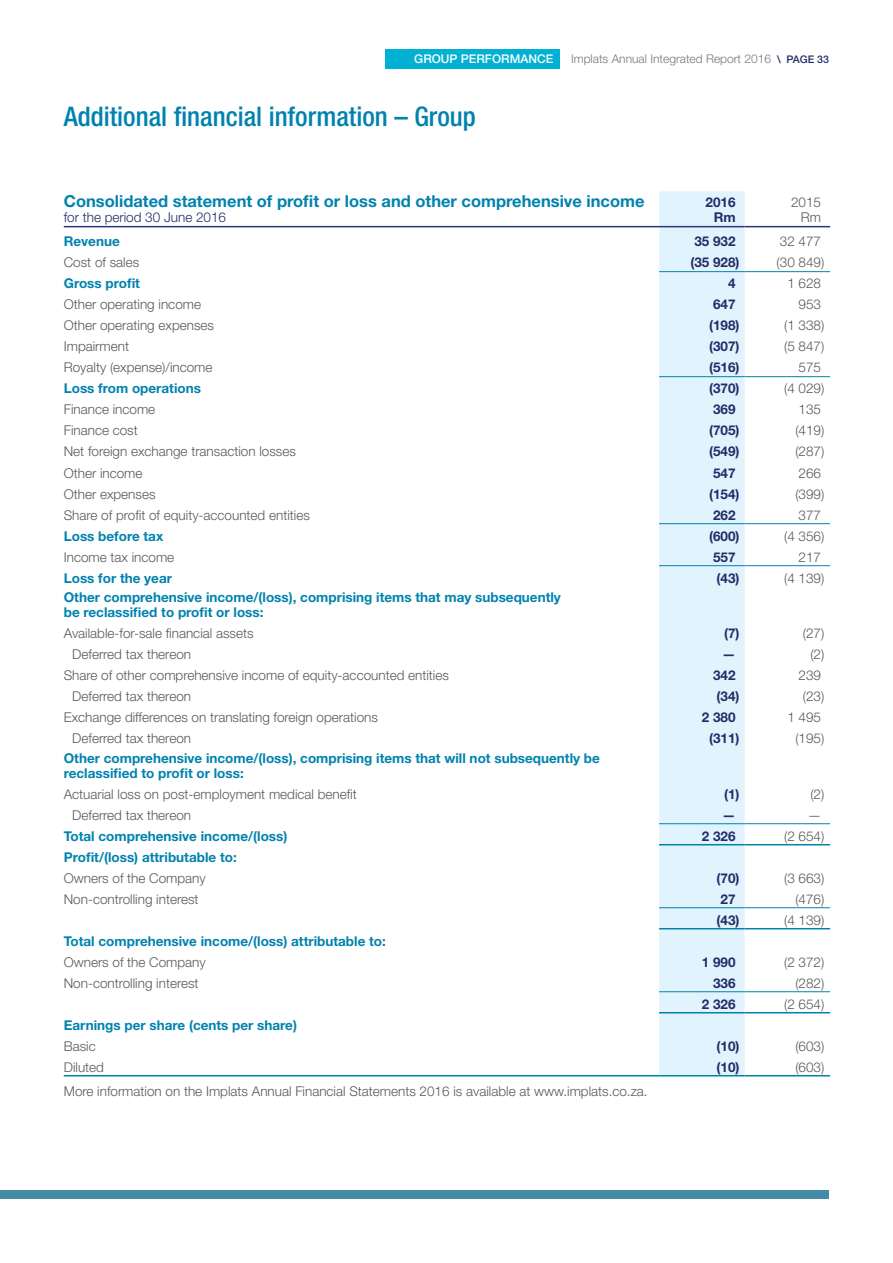
<style>
.page{position:relative;width:893px;height:1263px;background:#fff}
.page>*{position:absolute;margin:0;border:0;box-sizing:border-box;transform-origin:0 0}
.t1{font:500 condensed 27px "Helvetica Neue LT Std";color:#0082ae}
.t2{font:700 16.5px "Helvetica Neue LT Std";color:#0082ae}
.t3{font:300 13.5px/15px "Helvetica Neue LT Std";color:#58595b;text-align:right}
.t4{font:700 13.5px/21px "Helvetica Neue LT Std";color:#0082ae}
.t5{font:700 13.5px/15px "Helvetica Neue LT Std";color:#232c68;text-align:center}
.t6{font:300 13.5px "Helvetica Neue LT Std";color:#232c68}
.t7{font:300 12px "Helvetica Neue LT Std";color:#77787b}
.t8{font:500 12px "Helvetica Neue LT Std";color:#fff}
.s1{font-weight:500;font-size:10.5px;color:#232c68}
.s2{font-weight:300;color:#58595b}
</style>
<div class="page">
<div style="left:0;top:1191px;width:829px;height:8px;background:#468ba5"></div>
<div style="left:659px;top:191px;width:86px;height:884px;background:#e1f4fd"></div>
<hr style="left:64px;top:226px;width:595px;height:1px;background:#2a357a">
<hr style="left:659px;top:226px;width:86px;height:1px;background:#2a357a">
<hr style="left:745px;top:226px;width:85px;height:1px;background:#2a357a">
<hr style="left:659px;top:271px;width:86px;height:1px;background:#0082ae">
<hr style="left:745px;top:271px;width:85px;height:1px;background:#0082ae">
<hr style="left:659px;top:376px;width:86px;height:1px;background:#0082ae">
<hr style="left:745px;top:376px;width:85px;height:1px;background:#0082ae">
<hr style="left:659px;top:523px;width:86px;height:1px;background:#0082ae">
<hr style="left:745px;top:523px;width:85px;height:1px;background:#0082ae">
<hr style="left:659px;top:565px;width:86px;height:1px;background:#0082ae">
<hr style="left:745px;top:565px;width:85px;height:1px;background:#0082ae">
<hr style="left:659px;top:823px;width:86px;height:1px;background:#0082ae">
<hr style="left:745px;top:823px;width:85px;height:1px;background:#0082ae">
<hr style="left:659px;top:844px;width:86px;height:1px;background:#0082ae">
<hr style="left:745px;top:844px;width:85px;height:1px;background:#0082ae">
<hr style="left:659px;top:907px;width:86px;height:1px;background:#0082ae">
<hr style="left:745px;top:907px;width:85px;height:1px;background:#0082ae">
<hr style="left:659px;top:928px;width:86px;height:1px;background:#0082ae">
<hr style="left:745px;top:928px;width:85px;height:1px;background:#0082ae">
<hr style="left:659px;top:991px;width:86px;height:1px;background:#0082ae">
<hr style="left:745px;top:991px;width:85px;height:1px;background:#0082ae">
<hr style="left:659px;top:1012px;width:86px;height:1px;background:#0082ae">
<hr style="left:745px;top:1012px;width:85px;height:1px;background:#0082ae">
<hr style="left:64px;top:1075px;width:595px;height:1px;background:#0082ae">
<hr style="left:659px;top:1075px;width:86px;height:1px;background:#0082ae">
<hr style="left:745px;top:1075px;width:85px;height:1px;background:#0082ae">
<div style="left:385px;top:49px;width:175px;height:19px;background:#00b1d4"></div>
<p class="t8" style="left:414px;top:52px;width:140px">GROUP PERFORMANCE</p>
<p class="t7" style="left:571px;top:52px;width:259px">Implats Annual Integrated Report 2016 <span class="s1">\ PAGE 33</span></p>
<p class="t1" style="left:64px;top:100px;width:414px">Additional financial information – Group</p>
<p class="t2" style="left:64px;top:191px;width:582px">Consolidated statement of profit or loss and other comprehensive income</p>
<p class="t6" style="left:64px;top:209px;width:164px">for the period 30 June 2016</p>
<p class="t5" style="left:706px;top:195px;width:32px">2016<br>Rm</p>
<p class="t3" style="left:791px;top:195px;width:32px">2015<br>Rm</p>
<p class="t4" style="left:64px;top:231px;width:58px">Revenue</p>
<p class="t5" style="left:694px;top:234px;width:43px">35 932</p>
<p class="t3" style="left:780px;top:234px;width:43px">32 477</p>
<p class="t3" style="left:64px;top:255px;width:77px">Cost of sales</p>
<p class="t5" style="left:690px;top:255px;width:51px">(35 928)</p>
<p class="t3" style="left:777px;top:255px;width:49px">(30 849)</p>
<p class="t4" style="left:64px;top:273px;width:78px">Gross profit</p>
<p class="t5" style="left:728px;top:276px;width:9px">4</p>
<p class="t3" style="left:787px;top:276px;width:35px">1 628</p>
<p class="t3" style="left:64px;top:297px;width:139px">Other operating income</p>
<p class="t5" style="left:713px;top:297px;width:24px">647</p>
<p class="t3" style="left:799px;top:297px;width:24px">953</p>
<p class="t3" style="left:64px;top:318px;width:152px">Other operating expenses</p>
<p class="t5" style="left:709px;top:318px;width:32px">(198)</p>
<p class="t3" style="left:784px;top:318px;width:42px">(1 338)</p>
<p class="t3" style="left:64px;top:339px;width:67px">Impairment</p>
<p class="t5" style="left:709px;top:339px;width:32px">(307)</p>
<p class="t3" style="left:784px;top:339px;width:42px">(5 847)</p>
<p class="t3" style="left:64px;top:360px;width:150px">Royalty (expense)/income</p>
<p class="t5" style="left:709px;top:360px;width:32px">(516)</p>
<p class="t3" style="left:799px;top:360px;width:24px">575</p>
<p class="t4" style="left:64px;top:378px;width:139px">Loss from operations</p>
<p class="t5" style="left:709px;top:381px;width:32px">(370)</p>
<p class="t3" style="left:784px;top:381px;width:42px">(4 029)</p>
<p class="t3" style="left:64px;top:402px;width:93px">Finance income</p>
<p class="t5" style="left:713px;top:402px;width:24px">369</p>
<p class="t3" style="left:799px;top:402px;width:24px">135</p>
<p class="t3" style="left:64px;top:423px;width:76px">Finance cost</p>
<p class="t5" style="left:709px;top:423px;width:32px">(705)</p>
<p class="t3" style="left:795px;top:423px;width:31px">(419)</p>
<p class="t3" style="left:64px;top:444px;width:234px">Net foreign exchange transaction losses</p>
<p class="t5" style="left:709px;top:444px;width:32px">(549)</p>
<p class="t3" style="left:795px;top:444px;width:31px">(287)</p>
<p class="t3" style="left:64px;top:465px;width:80px">Other income</p>
<p class="t5" style="left:713px;top:465px;width:24px">547</p>
<p class="t3" style="left:799px;top:465px;width:24px">266</p>
<p class="t3" style="left:64px;top:486px;width:93px">Other expenses</p>
<p class="t5" style="left:709px;top:486px;width:32px">(154)</p>
<p class="t3" style="left:795px;top:486px;width:31px">(399)</p>
<p class="t3" style="left:64px;top:507px;width:248px">Share of profit of equity-accounted entities</p>
<p class="t5" style="left:713px;top:507px;width:24px">262</p>
<p class="t3" style="left:799px;top:507px;width:24px">377</p>
<p class="t4" style="left:64px;top:525px;width:101px">Loss before tax</p>
<p class="t5" style="left:709px;top:528px;width:32px">(600)</p>
<p class="t3" style="left:784px;top:528px;width:42px">(4 356)</p>
<p class="t3" style="left:64px;top:549px;width:112px">Income tax income</p>
<p class="t5" style="left:713px;top:549px;width:24px">557</p>
<p class="t3" style="left:799px;top:549px;width:24px">217</p>
<p class="t4" style="left:64px;top:567px;width:110px">Loss for the year</p>
<p class="t5" style="left:717px;top:570px;width:25px">(43)</p>
<p class="t3" style="left:784px;top:570px;width:42px">(4 139)</p>
<p class="t4" style="left:64px;top:589px;width:499px;line-height:15px">Other comprehensive income/(loss), comprising items that may subsequently be reclassified to profit or loss:</p>
<p class="t3" style="left:64px;top:625px;width:191px">Available-for-sale financial assets</p>
<p class="t5" style="left:724px;top:625px;width:17px">(7)</p>
<p class="t3" style="left:803px;top:625px;width:23px">(27)</p>
<p class="t3" style="left:72px;top:646px;width:120px">Deferred tax thereon</p>
<p class="t5" style="left:722px;top:646px;width:15px">—</p>
<p class="t3" style="left:810px;top:646px;width:16px">(2)</p>
<p class="t3" style="left:64px;top:667px;width:387px">Share of other comprehensive income of equity-accounted entities</p>
<p class="t5" style="left:713px;top:667px;width:24px">342</p>
<p class="t3" style="left:799px;top:667px;width:24px">239</p>
<p class="t3" style="left:72px;top:688px;width:120px">Deferred tax thereon</p>
<p class="t5" style="left:717px;top:688px;width:25px">(34)</p>
<p class="t3" style="left:803px;top:688px;width:23px">(23)</p>
<p class="t3" style="left:64px;top:709px;width:316px">Exchange differences on translating foreign operations</p>
<p class="t5" style="left:702px;top:709px;width:35px">2 380</p>
<p class="t3" style="left:787px;top:709px;width:35px">1 495</p>
<p class="t3" style="left:72px;top:730px;width:120px">Deferred tax thereon</p>
<p class="t5" style="left:709px;top:730px;width:32px">(311)</p>
<p class="t3" style="left:795px;top:730px;width:31px">(195)</p>
<p class="t4" style="left:64px;top:750px;width:538px;line-height:15px">Other comprehensive income/(loss), comprising items that will not subsequently be reclassified to profit or loss:</p>
<p class="t3" style="left:64px;top:786px;width:295px">Actuarial loss on post-employment medical benefit</p>
<p class="t5" style="left:724px;top:786px;width:17px">(1)</p>
<p class="t3" style="left:810px;top:786px;width:16px">(2)</p>
<p class="t3" style="left:72px;top:807px;width:120px">Deferred tax thereon</p>
<p class="t5" style="left:722px;top:807px;width:15px">—</p>
<p class="t3" style="left:808px;top:807px;width:15px">—</p>
<p class="t4" style="left:64px;top:825px;width:225px">Total comprehensive income/(loss)</p>
<p class="t5" style="left:702px;top:828px;width:35px">2 326</p>
<p class="t3" style="left:784px;top:828px;width:42px">(2 654)</p>
<p class="t4" style="left:64px;top:846px;width:174px">Profit/(loss) attributable to:<br><span class="s2">Owners of the Company</span></p>
<p class="t5" style="left:717px;top:870px;width:25px">(70)</p>
<p class="t3" style="left:784px;top:870px;width:42px">(3 663)</p>
<p class="t3" style="left:64px;top:891px;width:136px">Non-controlling interest</p>
<p class="t5" style="left:721px;top:891px;width:17px">27</p>
<p class="t3" style="left:795px;top:891px;width:31px">(476)</p>
<p class="t5" style="left:717px;top:912px;width:25px">(43)</p>
<p class="t3" style="left:784px;top:912px;width:42px">(4 139)</p>
<p class="t4" style="left:64px;top:930px;width:324px">Total comprehensive income/(loss) attributable to:<br><span class="s2">Owners of the Company</span></p>
<p class="t5" style="left:702px;top:954px;width:35px">1 990</p>
<p class="t3" style="left:784px;top:954px;width:42px">(2 372)</p>
<p class="t3" style="left:64px;top:975px;width:136px">Non-controlling interest</p>
<p class="t5" style="left:713px;top:975px;width:24px">336</p>
<p class="t3" style="left:795px;top:975px;width:31px">(282)</p>
<p class="t5" style="left:702px;top:996px;width:35px">2 326</p>
<p class="t3" style="left:784px;top:996px;width:42px">(2 654)</p>
<p class="t4" style="left:64px;top:1014px;width:235px">Earnings per share (cents per share)<br><span class="s2">Basic</span></p>
<p class="t5" style="left:717px;top:1038px;width:25px">(10)</p>
<p class="t3" style="left:795px;top:1038px;width:31px">(603)</p>
<p class="t3" style="left:64px;top:1059px;width:42px">Diluted</p>
<p class="t5" style="left:717px;top:1059px;width:25px">(10)</p>
<p class="t3" style="left:795px;top:1059px;width:31px">(603)</p>
<p class="t3" style="left:64px;top:1083px;width:585px">More information on the Implats Annual Financial Statements 2016 is available at www.implats.co.za.</p>
</div>
